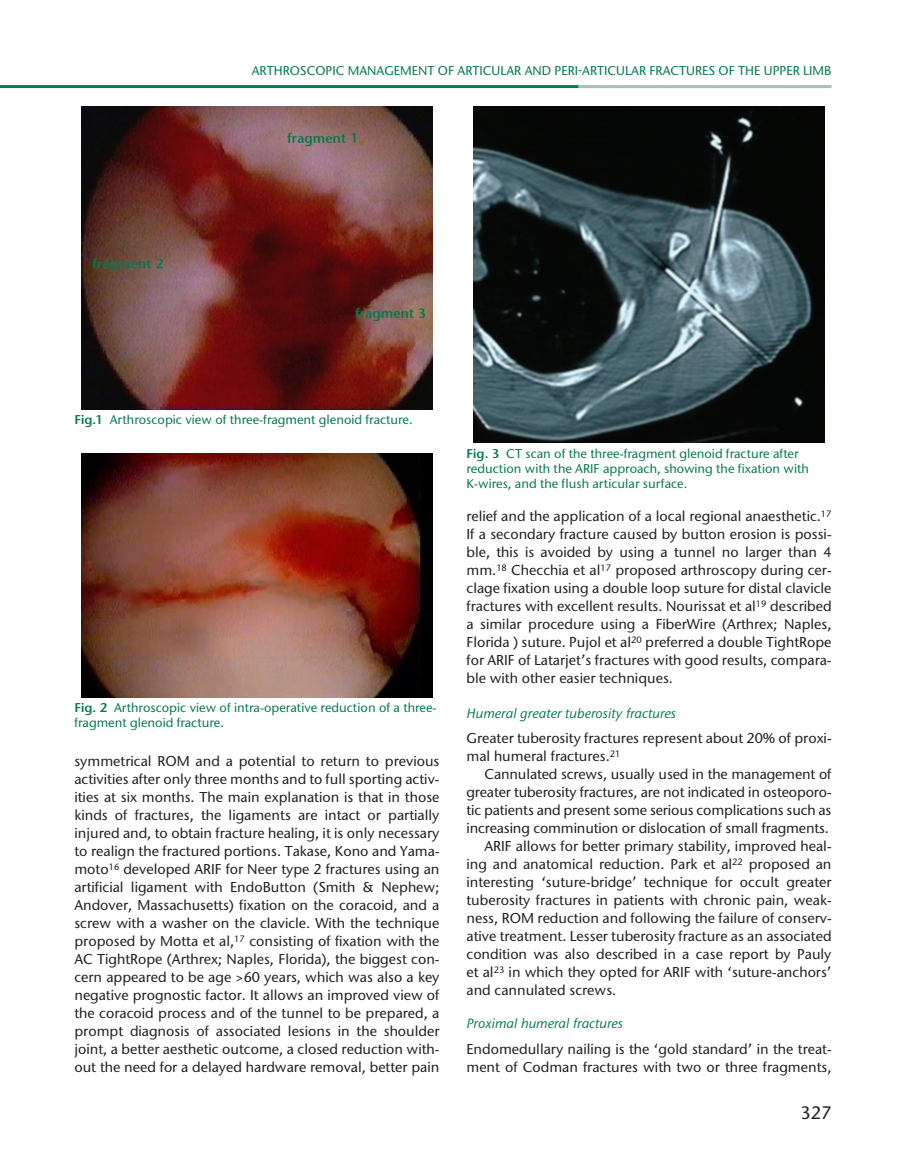
<style>
.page{position:relative;width:906px;height:1170px;background:#fff}
.page>*{position:absolute;margin:0;border:0;box-sizing:border-box;transform-origin:0 0}
.t1{font:500 18px "Stone Sans ITC Pro";color:#231f20}
.t2{font:500 14.25px/18px "Stone Sans ITC Pro";color:#231f20;text-align:justify}
.t3{font:italic 500 13.5px "Stone Sans ITC Pro";color:#077a4e}
.t4{font:500 12.75px/15px "Stone Sans ITC Pro";color:#077a4e}
.s1{font-weight:600}
</style>
<div class="page">
<hr style="left:578px;top:85px;width:253px;height:3px;background:#a9c1b0">
<hr style="left:0;top:85px;width:578px;height:3px;background:#077a4e">
<img style="left:81px;top:106px;width:351px;height:303px">
<img style="left:81px;top:453px;width:351px;height:244px">
<img style="left:473px;top:106px;width:351px;height:337px">
<p class="t4" style="left:252px;top:63px;width:581px">Arthroscopic management of articular and peri-articular fractures of the upper limb</p>
<p class="t4" style="left:74px;top:412px;width:340px"><span class="s1">Fig.1</span> Arthroscopic view of three-fragment glenoid fracture.</p>
<p class="t4" style="left:74px;top:700px;width:364px"><span class="s1">Fig. 2</span> Arthroscopic view of intra-operative reduction of a three&shy;fragment glenoid fracture.</p>
<p class="t2" style="left:74px;top:752px;width:366px">symmetrical ROM and a potential to return to previous activities after only three months and to full sporting activ&shy;ities at six months. The main explanation is that in those kinds of fractures, the ligaments are intact or partially injured and, to obtain fracture healing, it is only necessary to realign the fractured portions. Takase, Kono and Yama&shy;moto<sup>16</sup> developed ARIF for Neer type 2 fractures using an artificial ligament with EndoButton (Smith &amp; Nephew; Andover, Massachusetts) fixation on the coracoid, and a screw with a washer on the clavicle. With the technique proposed by Motta et al,<sup>17</sup> consisting of fixation with the AC TightRope (Arthrex; Naples, Florida), the biggest con&shy;cern appeared to be age &gt;60 years, which was also a key negative prognostic factor. It allows an improved view of the coracoid process and of the tunnel to be prepared, a prompt diagnosis of associated lesions in the shoulder joint, a better aesthetic outcome, a closed reduction with&shy;out the need for a delayed hardware removal, better pain</p>
<p class="t4" style="left:466px;top:446px;width:344px"><span class="s1">Fig. 3</span> CT scan of the three-fragment glenoid fracture after reduction with the ARIF approach, showing the fixation with<br>K-wires, and the flush articular surface.</p>
<p class="t2" style="left:466px;top:507px;width:366px">relief and the application of a local regional anaesthetic.<sup>17<br></sup>If a secondary fracture caused by button erosion is possi&shy;ble, this is avoided by using a tunnel no larger than 4 mm.<sup>18</sup> Checchia et al<sup>17</sup> proposed arthroscopy during cer&shy;clage fixation using a double loop suture for distal clavicle fractures with excellent results. Nourissat et al<sup>19</sup> described a similar procedure using a FiberWire (Arthrex; Naples, Florida ) suture. Pujol et al<sup>20</sup> preferred a double TightRope for ARIF of Latarjet’s fractures with good results, compara&shy;ble with other easier techniques.</p>
<p class="t3" style="left:466px;top:704px;width:211px">Humeral greater tuberosity fractures</p>
<p class="t2" style="left:466px;top:729px;width:366px">Greater tuberosity fractures represent about 20% of proxi&shy;mal humeral fractures.<sup>21</sup></p>
<p class="t2" style="left:484px;top:765px;width:348px">Cannulated screws, usually used in the management of</p>
<p class="t2" style="left:466px;top:783px;width:366px">greater tuberosity fractures, are not indicated in osteoporo-</p>
<p class="t2" style="left:466px;top:801px;width:366px">tic patients and present some serious complications such as</p>
<p class="t2" style="left:466px;top:819px;width:364px">increasing comminution or dislocation of small fragments.</p>
<p class="t2" style="left:484px;top:837px;width:348px">ARIF allows for better primary stability, improved heal-</p>
<p class="t2" style="left:466px;top:855px;width:366px">ing and anatomical reduction. Park et al<sup>22</sup> proposed an</p>
<p class="t2" style="left:466px;top:873px;width:366px">interesting ‘suture-bridge’ technique for occult greater</p>
<p class="t2" style="left:466px;top:891px;width:366px">tuberosity fractures in patients with chronic pain, weak-</p>
<p class="t2" style="left:466px;top:909px;width:366px">ness, ROM reduction and following the failure of conserv-</p>
<p class="t2" style="left:466px;top:927px;width:366px">ative treatment. Lesser tuberosity fracture as an associated</p>
<p class="t2" style="left:466px;top:945px;width:366px">condition was also described in a case report by Pauly</p>
<p class="t2" style="left:466px;top:963px;width:366px">et al<sup>23</sup> in which they opted for ARIF with ‘suture-anchors’</p>
<p class="t2" style="left:466px;top:981px;width:151px">and cannulated screws.</p>
<p class="t3" style="left:466px;top:1015px;width:158px">Proximal humeral fractures</p>
<p class="t2" style="left:466px;top:1039px;width:366px">Endomedullary nailing is the ‘gold standard’ in the treat&shy;ment of Codman fractures with two or three fragments,</p>
<p class="t1" style="left:800px;top:1101px;width:32px">327</p>
</div>
